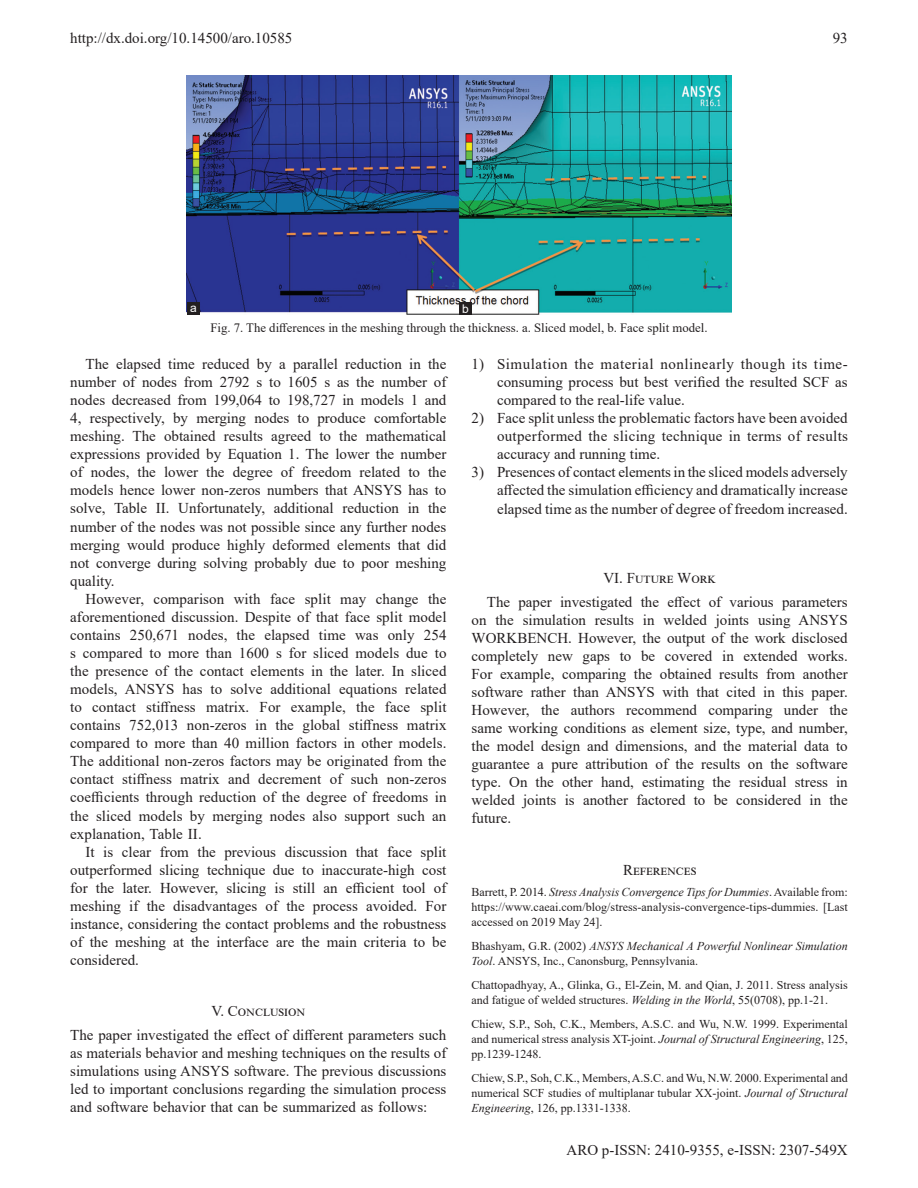
<style>
.page{position:relative;width:918px;height:1188px;background:#fff}
.page>*{position:absolute;margin:0;border:0;box-sizing:border-box;transform-origin:0 0}
.TX{font:15px/18px "Times New Roman";color:#231f20;text-align:justify}
.TXFL{font:15px/18px "Times New Roman";color:#231f20;text-align:justify}
.L{font:15px/18px "Times New Roman";color:#231f20;text-align:justify}
.LL{font:15px/18px "Times New Roman";color:#231f20;text-align:justify}
.TX-2{font:15px "Times New Roman";letter-spacing:.065em;color:#231f20}
.FGC{font:12.75px "Times New Roman";color:#231f20}
.REF{font:12px/15px "Times New Roman";color:#231f20;text-align:justify}
.LABEL{font:12px "Arial";color:#fff}
.s1{font-style:italic}
</style>
<div class="page">
<img style="left:187px;top:76px;width:544px;height:239px">
<div style="left:459px;top:302px;width:13px;height:13px;background:#231f20"></div>
<div style="left:187px;top:302px;width:13px;height:13px;background:#231f20"></div>
<p class="TX" style="left:70px;top:28px;width:224px">http://dx.doi.org/10.14500/aro.10585</p>
<p class="TX" style="left:833px;top:28px;width:16px">93</p>
<p class="LABEL" style="left:190px;top:299px;width:8px">a</p>
<p class="LABEL" style="left:462px;top:300px;width:8px">b</p>
<p class="FGC" style="left:210px;top:319px;width:499px">Fig. 7. The differences in the meshing through the thickness. a. Sliced model, b. Face split model.</p>
<p class="TX" style="left:70px;top:354px;width:378px;text-indent:15px">The elapsed time reduced by a parallel reduction in the number of nodes from 2792 s to 1605 s as the number of nodes decreased from 199,064 to 198,727 in models 1 and 4, respectively, by merging nodes to produce comfortable meshing. The obtained results agreed to the mathematical expressions provided by Equation 1. The lower the number of nodes, the lower the degree of freedom related to the models hence lower non-zeros numbers that ANSYS has to solve, Table II. Unfortunately, additional reduction in the number of the nodes was not possible since any further nodes merging would produce highly deformed elements that did not converge during solving probably due to poor meshing quality.</p>
<p class="TX" style="left:70px;top:589px;width:378px;text-indent:15px">However, comparison with face split may change the aforementioned discussion. Despite of that face split model contains 250,671 nodes, the elapsed time was only 254 s compared to more than 1600 s for sliced models due to the presence of the contact elements in the later. In sliced models, ANSYS has to solve additional equations related to contact stiffness matrix. For example, the face split contains 752,013 non-zeros in the global stiffness matrix compared to more than 40 million factors in other models.<br>The additional non-zeros factors may be originated from the contact stiffness matrix and decrement of such non-zeros coefficients through reduction of the degree of freedoms in the sliced models by merging nodes also support such an explanation, Table II.</p>
<p class="TX" style="left:70px;top:842px;width:378px;text-indent:15px">It is clear from the previous discussion that face split outperformed slicing technique due to inaccurate-high cost for the later. However, slicing is still an efficient tool of meshing if the disadvantages of the process avoided. For instance, considering the contact problems and the robustness of the meshing at the interface are the main criteria to be considered.</p>
<h1 class="TX" style="left:211px;top:1002px;width:94px">V. Conclusion</h1>
<p class="TXFL" style="left:70px;top:1026px;width:378px">The paper investigated the effect of different parameters such as materials behavior and meshing techniques on the results of simulations using ANSYS software. The previous discussions led to important conclusions regarding the simulation process and software behavior that can be summarized as follows:</p>
<p class="L" style="left:497px;top:354px;width:352px;text-indent:-26px">1) Simulation the material nonlinearly though its time&shy;consuming process but best verified the resulted SCF as compared to the real-life value.</p>
<p class="L" style="left:497px;top:409px;width:352px;text-indent:-26px">2) Face split unless the problematic factors have been avoided outperformed the slicing technique in terms of results accuracy and running time.</p>
<p class="LL" style="left:497px;top:463px;width:352px;text-indent:-26px">3) Presences of contact elements in the sliced models adversely affected the simulation efficiency and dramatically increase elapsed time as the number of degree of freedom increased.</p>
<h1 class="TX-2" style="left:603px;top:567px;width:113px">VI. Future Work</h1>
<p class="TX" style="left:472px;top:592px;width:378px;text-indent:15px">The paper investigated the effect of various parameters on the simulation results in welded joints using ANSYS WORKBENCH. However, the output of the work disclosed completely new gaps to be covered in extended works.<br>For example, comparing the obtained results from another software rather than ANSYS with that cited in this paper.<br>However, the authors recommend comparing under the same working conditions as element size, type, and number, the model design and dimensions, and the material data to guarantee a pure attribution of the results on the software type. On the other hand, estimating the residual stress in welded joints is another factored to be considered in the future.</p>
<h1 class="TX" style="left:623px;top:860px;width:75px">References</h1>
<p class="REF" style="left:472px;top:884px;width:378px">Barrett, P. 2014. <span class="s1">Stress Analysis Convergence Tips for Dummies</span>. Available from: https://www.caeai.com/blog/stress-analysis-convergence-tips-dummies. [Last accessed on 2019 May 24].</p>
<p class="REF" style="left:472px;top:938px;width:378px">Bhashyam, G.R. (2002) <span class="s1">ANSYS Mechanical A Powerful Nonlinear Simulation<br>Tool</span>. ANSYS, Inc., Canonsburg, Pennsylvania.</p>
<p class="REF" style="left:472px;top:977px;width:378px">Chattopadhyay, A., Glinka, G., El-Zein, M. and Qian, J. 2011. Stress analysis and fatigue of welded structures. <span class="s1">Welding in the World</span>, 55(0708), pp.1-21.</p>
<p class="REF" style="left:472px;top:1016px;width:378px">Chiew, S.P., Soh, C.K., Members, A.S.C. and Wu, N.W. 1999. Experimental and numerical stress analysis XT-joint. <span class="s1">Journal of Structural Engineering</span>, 125, pp.1239-1248.</p>
<p class="REF" style="left:472px;top:1070px;width:378px">Chiew, S.P., Soh, C.K., Members, A.S.C. and Wu, N.W. 2000. Experimental and numerical SCF studies of multiplanar tubular XX-joint. <span class="s1">Journal of Structural Engineering</span>, 126, pp.1331-1338.</p>
<p class="TX" style="left:567px;top:1141px;width:283px">ARO p-ISSN: 2410-9355, e-ISSN: 2307-549X</p>
</div>
